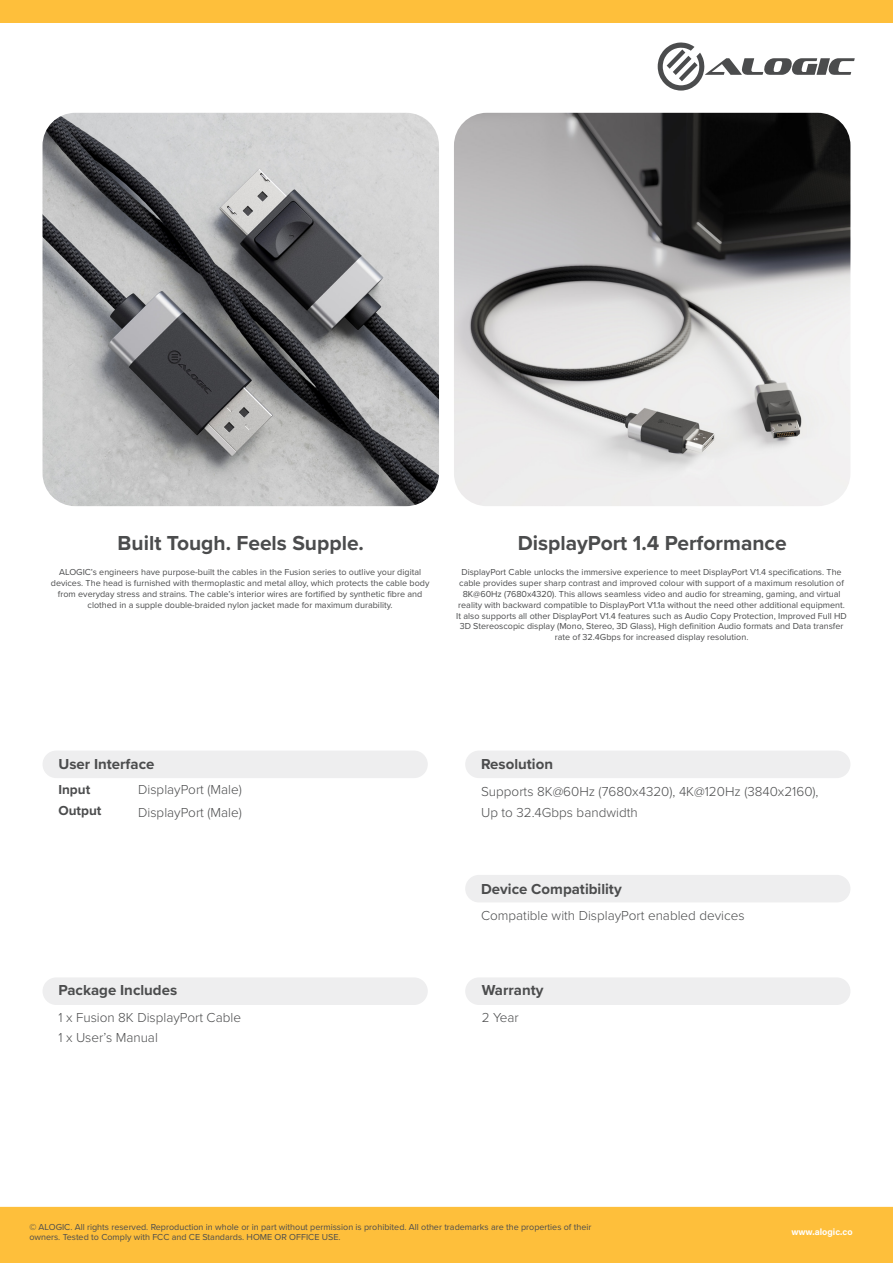
<style>
.page{position:relative;width:893px;height:1263px;background:#fff}
.page>*{position:absolute;margin:0;border:0;box-sizing:border-box;transform-origin:0 0}
.t1{font:700 21px "Proxima Nova";color:#4b4c4d}
.t2{font:700 15px "Proxima Nova";color:#4b4c4d}
.t3{font:300 13.5px "Proxima Nova";color:#4b4c4d}
.t4{font:700 13.5px "Proxima Nova";color:#4b4c4d}
.t5{font:9px/10.8px "Proxima Nova";color:#4b4c4d;text-align:center}
.t6{font:700 9px "Acumin Pro";color:#fff}
</style>
<div class="page">
<div style="left:0;top:1207px;width:893px;height:56px;background:#febf3b"></div>
<div style="left:0;top:0;width:893px;height:22px;background:#febf3b"></div>
<svg style="left:658px;top:42px;width:197px;height:49px"></svg>
<div style="left:43px;top:751px;width:384px;height:26px;background:#eeeeef;border-radius:13px"></div>
<div style="left:43px;top:750px;width:385px;height:28px;border:2px solid #eeeeef;border-radius:13px"></div>
<div style="left:466px;top:876px;width:384px;height:26px;background:#eeeeef;border-radius:13px"></div>
<div style="left:465px;top:875px;width:385px;height:27px;border:2px solid #eeeeef;border-radius:13px"></div>
<div style="left:43px;top:978px;width:384px;height:26px;background:#eeeeef;border-radius:13px"></div>
<div style="left:43px;top:977px;width:385px;height:28px;border:2px solid #eeeeef;border-radius:13px"></div>
<div style="left:466px;top:978px;width:384px;height:26px;background:#eeeeef;border-radius:13px"></div>
<div style="left:465px;top:977px;width:385px;height:28px;border:2px solid #eeeeef;border-radius:13px"></div>
<div style="left:466px;top:751px;width:384px;height:26px;background:#eeeeef;border-radius:13px"></div>
<div style="left:465px;top:750px;width:385px;height:28px;border:2px solid #eeeeef;border-radius:13px"></div>
<img style="left:43px;top:113px;width:396px;height:393px">
<img style="left:454px;top:113px;width:396px;height:393px">
<p class="t1" style="left:118px;top:527px;width:248px">Built Tough. Feels Supple.</p>
<p class="t1" style="left:518px;top:527px;width:270px">DisplayPort 1.4 Performance</p>
<p class="t5" style="left:51px;top:566px;width:380px">ALOGIC’s engineers have purpose-built the cables in the Fusion series to outlive your digital devices. The head is furnished with thermoplastic and metal alloy, which protects the cable body from everyday stress and strains. The cable’s interior wires are fortified by synthetic fibre and clothed in a supple double-braided nylon jacket made for maximum durability.</p>
<p class="t5" style="left:456px;top:566px;width:392px">DisplayPort Cable unlocks the immersive experience to meet DisplayPort V1.4 specifications. The cable provides super sharp contrast and improved colour with support of a maximum resolution of 8K@60Hz (7680x4320). This allows seamless video and audio for streaming, gaming, and virtual reality with backward compatible to DisplayPort V1.1a without the need other additional equipment.<br>It also supports all other DisplayPort V1.4 features such as Audio Copy Protection, Improved Full HD 3D Stereoscopic display (Mono, Stereo, 3D Glass), High definition Audio formats and Data transfer rate of 32.4Gbps for increased display resolution.</p>
<p class="t2" style="left:58px;top:753px;width:98px">User Interface</p>
<p class="t4" style="left:58px;top:780px;width:33px">Input</p>
<p class="t4" style="left:58px;top:800px;width:44px">Output</p>
<p class="t3" style="left:138px;top:780px;width:105px">DisplayPort (Male)</p>
<p class="t3" style="left:138px;top:802px;width:105px">DisplayPort (Male)</p>
<p class="t2" style="left:481px;top:753px;width:73px">Resolution</p>
<p class="t3" style="left:481px;top:781px;width:339px">Supports 8K@60Hz (7680x4320), 4K@120Hz (3840x2160),</p>
<p class="t3" style="left:481px;top:802px;width:158px">Up to 32.4Gbps bandwidth</p>
<p class="t2" style="left:481px;top:877px;width:142px">Device Compatibility</p>
<p class="t3" style="left:481px;top:906px;width:265px">Compatible with DisplayPort enabled devices</p>
<p class="t2" style="left:58px;top:979px;width:120px">Package Includes</p>
<p class="t2" style="left:482px;top:979px;width:63px">Warranty</p>
<p class="t3" style="left:58px;top:1007px;width:184px">1 x Fusion 8K DisplayPort Cable</p>
<p class="t3" style="left:58px;top:1028px;width:101px">1 x User’s Manual</p>
<p class="t3" style="left:482px;top:1007px;width:38px">2 Year</p>
<p class="t5" style="left:29px;top:1221px;width:564px;text-align:left">© ALOGIC. All rights reserved. Reproduction in whole or in part without permission is prohibited. All other trademarks are the properties of their owners. Tested to Comply with FCC and CE Standards. HOME OR OFFICE USE.</p>
<p class="t6" style="left:791px;top:1225px;width:63px">www.alogic.co</p>
</div>
